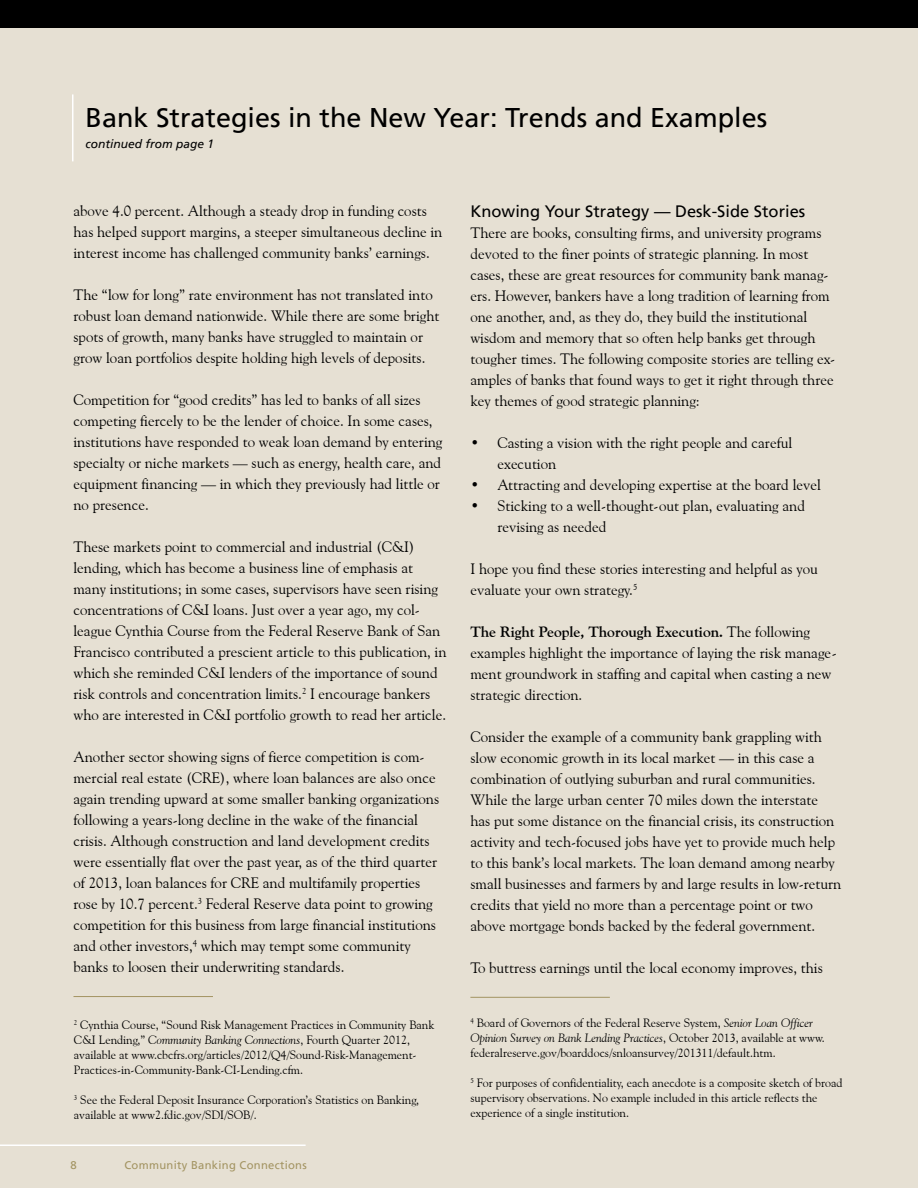
<style>
.page{position:relative;width:918px;height:1188px;background:#fff}
.page>*{position:absolute;margin:0;border:0;box-sizing:border-box;transform-origin:0 0}
.t1{font:27px "Frutiger LT";color:#000}
.t2{font:16.5px "Frutiger LT";color:#000}
.t3{font:15px/21px "Goudy Old Style BT";color:#000}
.t4{font:12px/15px "Goudy Old Style BT";color:#000}
.t5{font:italic 12px "Frutiger LT";color:#000}
.t6{font:11.25px "Frutiger LT";letter-spacing:.025em;color:#a39462}
.s1{font-style:italic}
.s2{font-weight:700}
</style>
<div class="page">
<div style="left:0;top:0;width:918px;height:28px;background:#000"></div>
<div style="left:0;top:1128px;width:918px;height:60px;background:#e6e0d3"></div>
<hr style="left:0;top:1144px;width:306px;height:2px;background:#fff">
<div style="left:0;top:28px;width:918px;height:1108px;background:#e6e0d3"></div>
<hr style="left:72px;top:94px;width:2px;height:67px;background:#fff">
<hr style="left:74px;top:996px;width:139px;height:1px;background:#a39462">
<hr style="left:470px;top:997px;width:140px;height:1px;background:#a39462">
<h1 class="t1" style="left:86px;top:101px;width:683px">Bank Strategies in the New Year: Trends and Examples</h1>
<p class="t5" style="left:86px;top:136px;width:130px">continued from page 1</p>
<p class="t3" style="left:74px;top:200px;width:370px">above 4.0 percent. Although a steady drop in funding costs has helped support margins, a steeper simultaneous decline in interest income has challenged community banks’ earnings.</p>
<p class="t3" style="left:74px;top:284px;width:367px">The “low for long” rate environment has not translated into robust loan demand nationwide. While there are some bright spots of growth, many banks have struggled to maintain or grow loan portfolios despite holding high levels of deposits.</p>
<p class="t3" style="left:74px;top:389px;width:370px">Competition for “good credits” has led to banks of all sizes competing fiercely to be the lender of choice. In some cases, institutions have responded to weak loan demand by entering specialty or niche markets — such as energy, health care, and equipment financing — in which they previously had little or no presence.</p>
<p class="t3" style="left:73px;top:536px;width:375px">These markets point to commercial and industrial (C&amp;I) lending, which has become a business line of emphasis at many institutions; in some cases, supervisors have seen rising concentrations of C&amp;I loans. Just over a year ago, my col&shy;league Cynthia Course from the Federal Reserve Bank of San Francisco contributed a prescient article to this publication, in which she reminded C&amp;I lenders of the importance of sound risk controls and concentration limits.<sup>2</sup> I encourage bankers who are interested in C&amp;I portfolio growth to read her article.</p>
<p class="t3" style="left:73px;top:746px;width:367px">Another sector showing signs of fierce competition is com&shy;mercial real estate (CRE), where loan balances are also once again trending upward at some smaller banking organizations following a years-long decline in the wake of the financial crisis. Although construction and land development credits were essentially flat over the past year, as of the third quarter of 2013, loan balances for CRE and multifamily properties rose by 10.7 percent.<sup>3</sup> Federal Reserve data point to growing competition for this business from large financial institutions and other investors,<sup>4</sup> which may tempt some community banks to loosen their underwriting standards.</p>
<p class="t4" style="left:74px;top:1017px;width:362px"><sup>2</sup> Cynthia Course, “Sound Risk Management Practices in Community Bank C&amp;I Lending,” <span class="s1">Community Banking Connections</span>, Fourth Quarter 2012, available at www.cbcfrs.org/articles/2012/Q4/Sound-Risk-Management-Practices-in-Community-Bank-CI-Lending.cfm.</p>
<p class="t4" style="left:74px;top:1092px;width:347px"><sup>3</sup> See the Federal Deposit Insurance Corporation’s Statistics on Banking, available at www2.fdic.gov/SDI/SOB/.</p>
<p class="t6" style="left:71px;top:1159px;width:8px">8</p>
<p class="t6" style="left:125px;top:1159px;width:184px">Community Banking Connections</p>
<p class="t2" style="left:470px;top:201px;width:336px">Knowing Your Strategy — Desk-Side Stories</p>
<p class="t3" style="left:470px;top:222px;width:366px">There are books, consulting firms, and university programs devoted to the finer points of strategic planning. In most cases, these are great resources for community bank manag&shy;ers. However, bankers have a long tradition of learning from one another, and, as they do, they build the institutional wisdom and memory that so often help banks get through tougher times. The following composite stories are telling ex&shy;amples of banks that found ways to get it right through three key themes of good strategic planning:</p>
<p class="t3" style="left:497px;top:432px;width:296px;text-indent:-27px">• Casting a vision with the right people and careful execution</p>
<p class="t3" style="left:470px;top:474px;width:352px">• Attracting and developing expertise at the board level</p>
<p class="t3" style="left:497px;top:495px;width:309px;text-indent:-27px">• Sticking to a well-thought-out plan, evaluating and revising as needed</p>
<p class="t3" style="left:470px;top:558px;width:349px">I hope you find these stories interesting and helpful as you evaluate your own strategy.<sup>5</sup></p>
<p class="t3" style="left:470px;top:621px;width:368px"><span class="s2">The Right People, Thorough Execution.</span> The following examples highlight the importance of laying the risk manage&shy;ment groundwork in staffing and capital when casting a new strategic direction.</p>
<p class="t3" style="left:470px;top:726px;width:372px">Consider the example of a community bank grappling with slow economic growth in its local market — in this case a combination of outlying suburban and rural communities.<br>While the large urban center 70 miles down the interstate has put some distance on the financial crisis, its construction activity and tech-focused jobs have yet to provide much help to this bank’s local markets. The loan demand among nearby small businesses and farmers by and large results in low-return credits that yield no more than a percentage point or two above mortgage bonds backed by the federal government.</p>
<p class="t3" style="left:470px;top:957px;width:354px">To buttress earnings until the local economy improves, this</p>
<p class="t4" style="left:470px;top:1015px;width:356px"><sup>4</sup> Board of Governors of the Federal Reserve System, <span class="s1">Senior Loan Officer<br>Opinion Survey on Bank Lending Practices</span>, October 2013, available at www. federalreserve.gov/boarddocs/snloansurvey/201311/default.htm.</p>
<p class="t4" style="left:470px;top:1075px;width:374px"><sup>5</sup> For purposes of confidentiality, each anecdote is a composite sketch of broad supervisory observations. No example included in this article reflects the experience of a single institution.</p>
</div>
